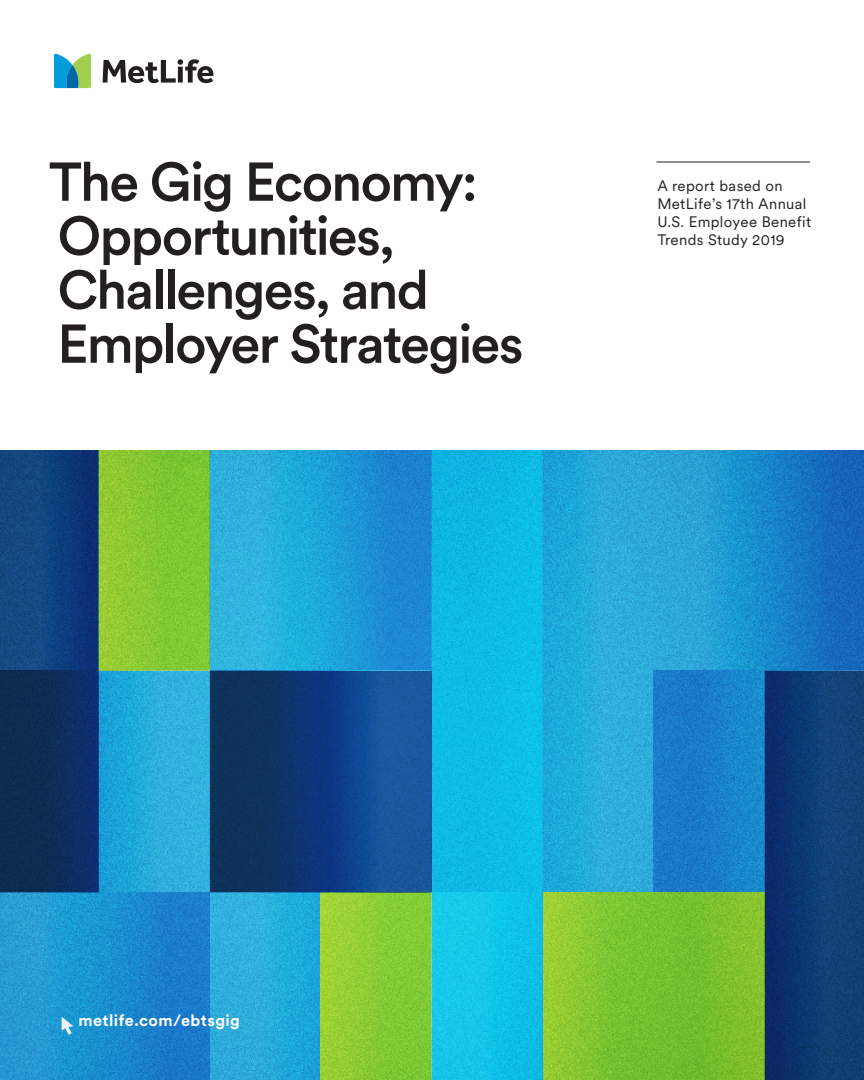
<style>
.page{position:relative;width:864px;height:1080px;background:#fff}
.page>*{position:absolute;margin:0;border:0;box-sizing:border-box;transform-origin:0 0}
.t1{font:500 54px/54px "Met Life Circular";letter-spacing:-.035em;color:#231f20}
.t2{font:700 16.2px "Met Life Circular";letter-spacing:.025em;color:#fff}
.t3{font:15px/18px "Met Life Circular";letter-spacing:.025em;color:#231f20}
</style>
<div class="page">
<svg style="left:103px;top:59px;width:110px;height:24px"></svg>
<svg style="left:54px;top:54px;width:37px;height:34px"></svg>
<img style="left:0;top:450px;width:864px;height:630px">
<svg style="left:62px;top:1017px;width:11px;height:18px"></svg>
<hr style="left:656px;top:162px;width:154px;height:1px;background:#231f20">
<p class="t1" style="left:49px;top:152px;width:476px">The Gig Economy:<br>Opportunities,<br>Challenges, and<br>Employer Strategies</p>
<p class="t3" style="left:657px;top:176px;width:127px">A report based on</p>
<p class="t3" style="left:657px;top:194px;width:155px">MetLife’s 17th Annual<br>U.S. Employee Benefit<br>Trends Study 2019</p>
<p class="t2" style="left:79px;top:1009px;width:163px">metlife.com/ebtsgig</p>
</div>
